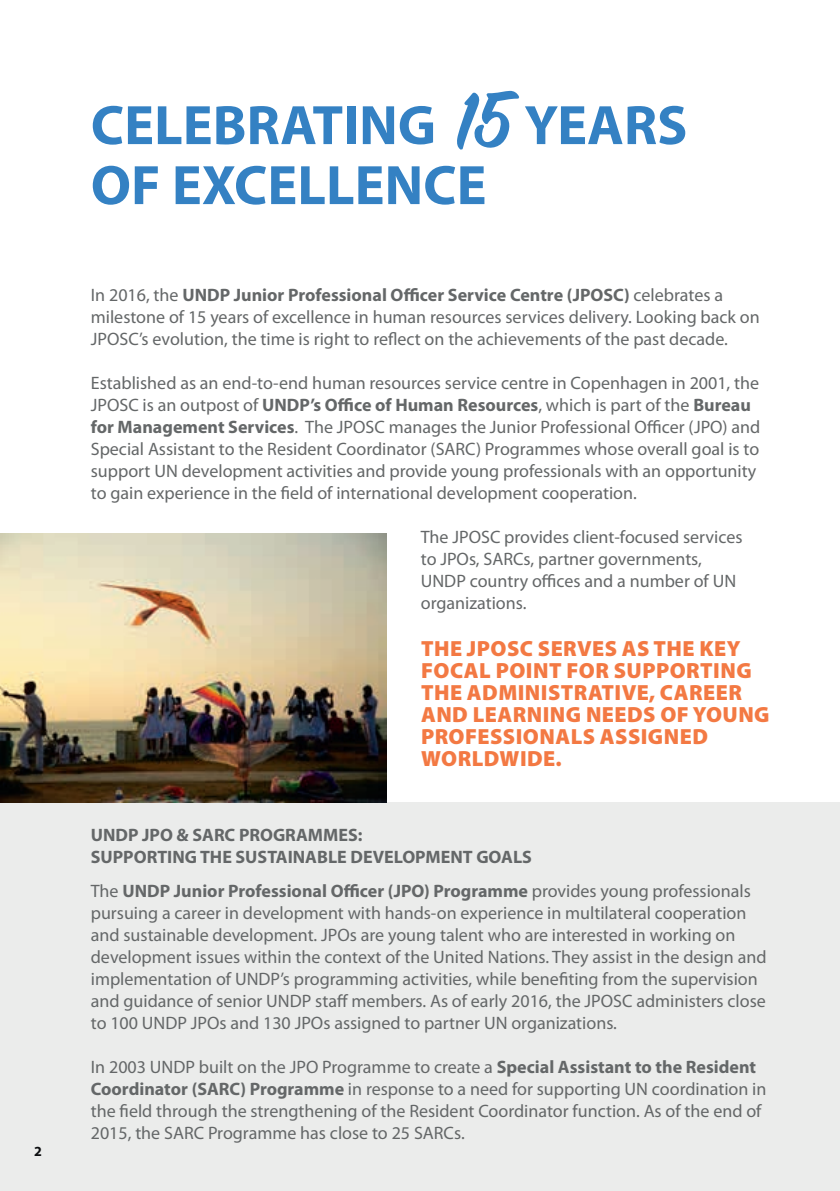
<style>
.page{position:relative;width:840px;height:1191px;background:#fff}
.page>*{position:absolute;margin:0;border:0;box-sizing:border-box;transform-origin:0 0}
.t1{font:700 56px "Myriad Pro";color:#3481c3}
.t2{font:900 22px/22px "Myriad Pro";letter-spacing:.02em;color:#f37943}
.t3{font:18px/22px "Myriad Pro";color:#646768}
.t4{font:700 18px/22px "Myriad Pro";color:#646768}
.t5{font:700 14px "Myriad Pro";color:#0d0f11}
.s1{font-weight:700}
</style>
<div class="page">
<div style="left:0;top:802px;width:839px;height:389px;background:#ebeceb"></div>
<img style="left:0;top:533px;width:386px;height:269px">
<svg style="left:457px;top:90px;width:62px;height:60px"></svg>
<p class="t5" style="left:34px;top:1143px;width:9px">2</p>
<h1 class="t1" style="left:91px;top:94px;width:346px">CELEBRATING</h1>
<h1 class="t1" style="left:524px;top:94px;width:164px">YEARS</h1>
<h1 class="t1" style="left:91px;top:154px;width:397px">OF EXCELLENCE</h1>
<p class="t3" style="left:91px;top:285px;width:670px">In 2016, the <span class="s1">UNDP Junior Professional Officer Service Centre (JPOSC)</span> celebrates a milestone of 15 years of excellence in human resources services delivery. Looking back on<br>JPOSC’s evolution, the time is right to reflect on the achievements of the past decade.</p>
<p class="t3" style="left:91px;top:373px;width:670px">Established as an end-to-end human resources service centre in Copenhagen in 2001, the JPOSC is an outpost of <span class="s1">UNDP’s Office of Human Resources</span>, which is part of the <span class="s1">Bureau for Management Services</span>. The JPOSC manages the Junior Professional Officer (JPO) and Special Assistant to the Resident Coordinator (SARC) Programmes whose overall goal is to support UN development activities and provide young professionals with an opportunity to gain experience in the field of international development cooperation.</p>
<p class="t3" style="left:420px;top:526px;width:323px">The JPOSC provides client-focused services to JPOs, SARCs, partner governments, UNDP country offices and a number of UN organizations.</p>
<p class="t2" style="left:421px;top:637px;width:350px">THE JPOSC SERVES AS THE KEY<br>FOCAL POINT FOR SUPPORTING<br>THE ADMINISTRATIVE, CAREER<br>AND LEARNING NEEDS OF YOUNG<br>PROFESSIONALS ASSIGNED<br>WORLDWIDE.</p>
<p class="t4" style="left:91px;top:824px;width:442px">UNDP JPO &amp; SARC PROGRAMMES:<br>SUPPORTING THE SUSTAINABLE DEVELOPMENT GOALS</p>
<p class="t3" style="left:91px;top:880px;width:676px">The <span class="s1">UNDP Junior Professional Officer (JPO) Programme</span> provides young professionals pursuing a career in development with hands-on experience in multilateral cooperation and sustainable development. JPOs are young talent who are interested in working on development issues within the context of the United Nations. They assist in the design and implementation of UNDP’s programming activities, while benefiting from the supervision and guidance of senior UNDP staff members. As of early 2016, the JPOSC administers close to 100 UNDP JPOs and 130 JPOs assigned to partner UN organizations.</p>
<p class="t3" style="left:91px;top:1056px;width:676px">In 2003 UNDP built on the JPO Programme to create a <span class="s1">Special Assistant to the Resident Coordinator (SARC) Programme</span> in response to a need for supporting UN coordination in the field through the strengthening of the Resident Coordinator function. As of the end of 2015, the SARC Programme has close to 25 SARCs.</p>
</div>
